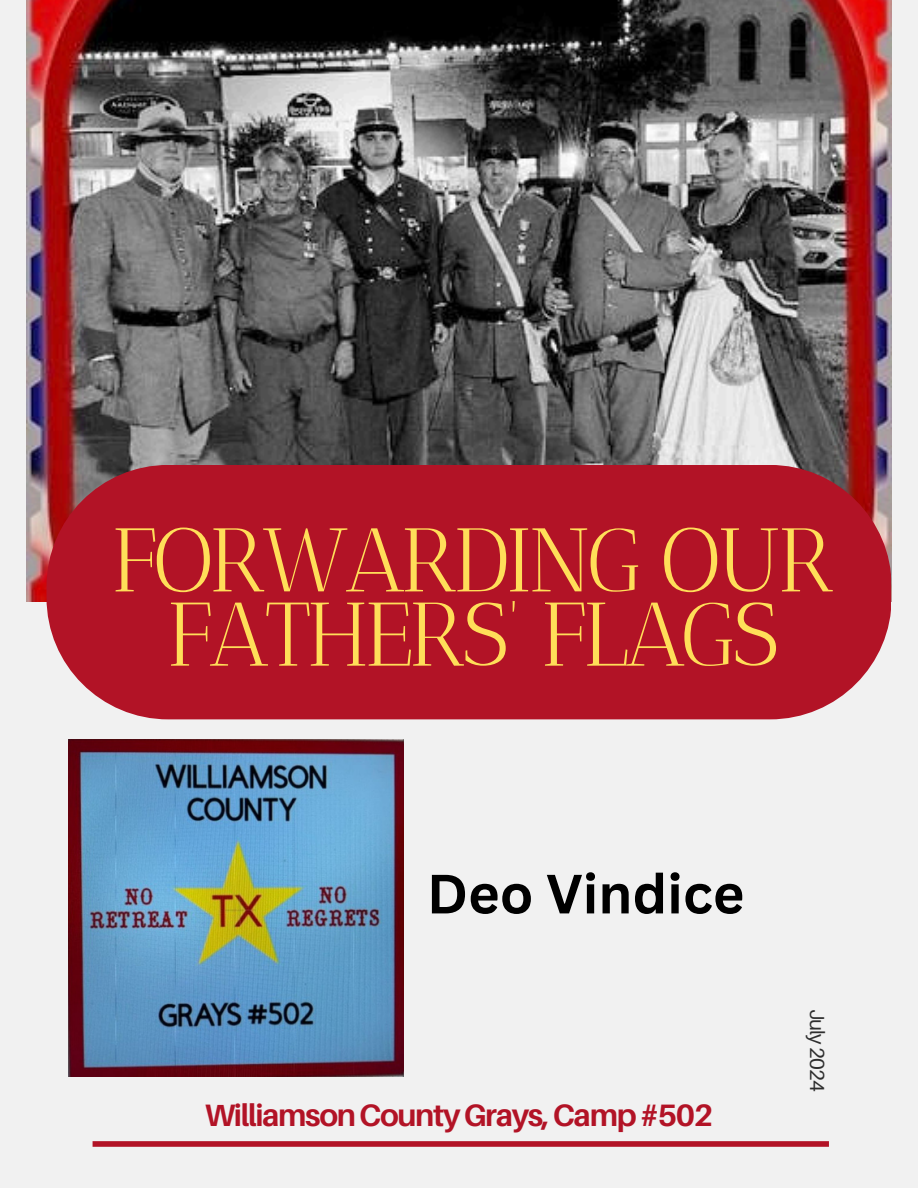
<style>
.page{position:relative;width:918px;height:1188px;background:#f1f1f1}
.page>*{position:absolute;margin:0;border:0;box-sizing:border-box;transform-origin:0 0}
.t1{font:90px/74.2px "Antic Didone";letter-spacing:-.05em;color:#ffde59;text-align:center}
.t2{font:700 54px "Canva Sans";color:#000}
.t3{font:700 31.05px "Aileron";letter-spacing:-.045em;color:#b21326}
.t4{font:20.4px "Aileron";letter-spacing:-.045em;color:#2e2e2e}
</style>
<div class="page">
<img style="left:26px;top:0;width:865px;height:602px">
<div style="left:93px;top:1141px;width:736px;height:6px;background:#b21326"></div>
<div style="left:47px;top:465px;width:844px;height:254px;background:#b21326;border-radius:122px"></div>
<img style="left:69px;top:740px;width:334px;height:336px">
<p class="t1" style="left:111px;top:523px;width:725px">FORWARDING OUR<br>FATHERS’ FLAGS</p>
<h3 class="t2" style="left:427px;top:856px;width:319px">Deo Vindice</h3>
<p class="t3" style="left:205px;top:1096px;width:510px">WilliamsonCountyGrays,Camp#502</p>
<h2 class="t4" style="left:830px;top:1009px;width:85px;rotate:90deg">July 2024</h2>
</div>
